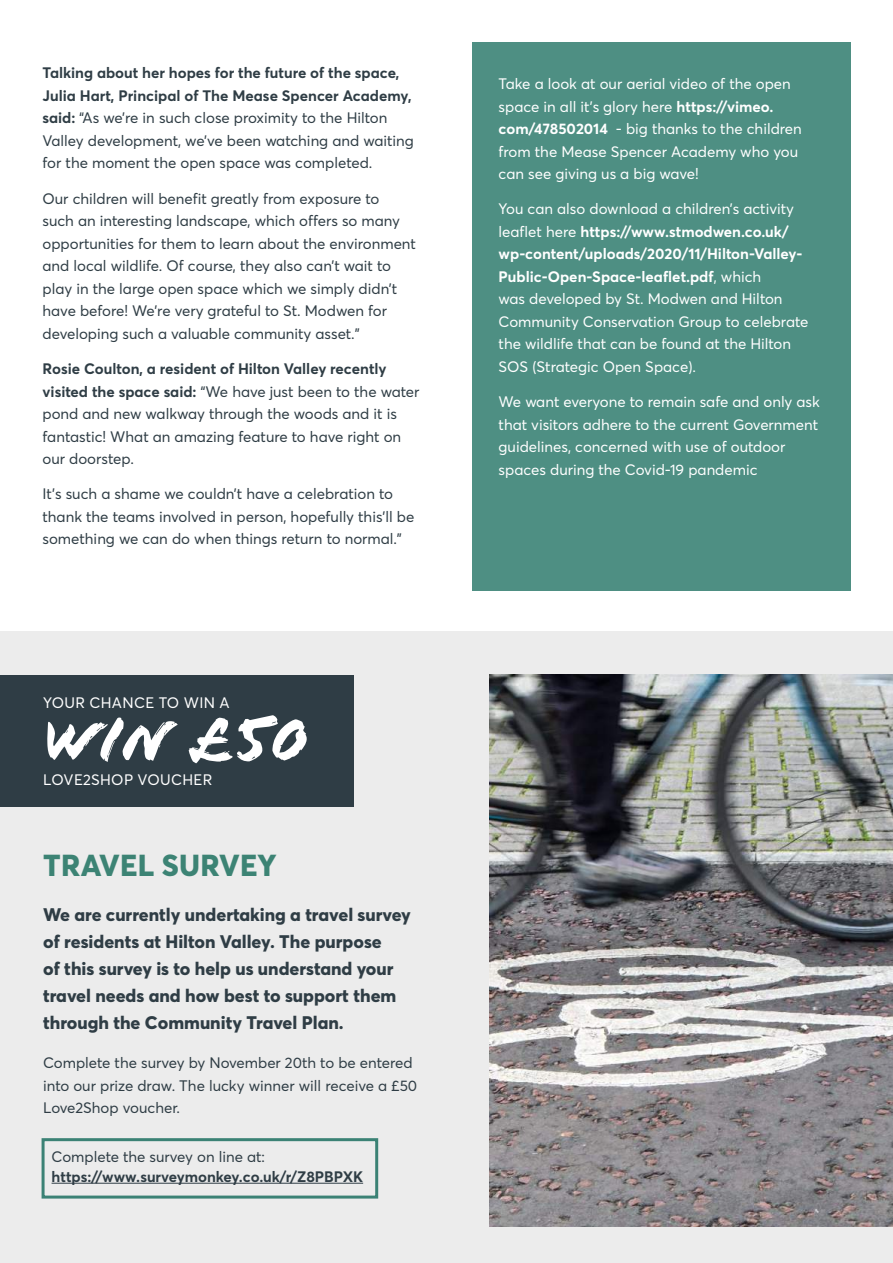
<style>
.page{position:relative;width:893px;height:1263px;background:#fff}
.page>*{position:absolute;margin:0;border:0;box-sizing:border-box;transform-origin:0 0}
.t1{font:800 30px "Averta Std";letter-spacing:.01em;color:#3c8374}
.t2{font:800 18px/27px "Averta Std";color:#2f3d45}
.t3{font:15px/22.5px "Averta Std";color:#2f3d45}
.t4{font:15px/22.5px "Averta Std";color:#fff}
.t5{font:700 15px "Averta Std";color:#2f3d45}
.t6{font:15px "Averta Std";letter-spacing:.025em;color:#fff}
.s1{font-weight:700}
</style>
<div class="page">
<div style="left:472px;top:43px;width:378px;height:548px;background:#4e8f83"></div>
<div style="left:0;top:631px;width:893px;height:632px;background:#ececec"></div>
<img style="left:490px;top:675px;width:403px;height:551px">
<hr style="left:52px;top:1183px;width:311px;height:1px;background:#2f3d45">
<div style="left:0;top:675px;width:353px;height:131px;background:#2f3d45"></div>
<svg style="left:47px;top:715px;width:260px;height:48px"></svg>
<div style="left:42px;top:1138px;width:336px;height:60px;border:3px solid #3b8275"></div>
<p class="t3" style="left:43px;top:61px;width:373px"><span class="s1">Talking about her hopes for the future of the space, Julia Hart, Principal of The Mease Spencer Academy, said:</span> “As we’re in such close proximity to the Hilton Valley development, we’ve been watching and waiting for the moment the open space was completed.</p>
<p class="t3" style="left:43px;top:187px;width:375px">Our children will benefit greatly from exposure to<br>such an interesting landscape, which offers so many opportunities for them to learn about the environment and local wildlife. Of course, they also can’t wait to play in the large open space which we simply didn’t have before! We’re very grateful to St. Modwen for developing such a valuable community asset.”</p>
<p class="t3" style="left:43px;top:357px;width:378px"><span class="s1">Rosie Coulton, a resident of Hilton Valley recently visited the space said:</span> “We have just been to the water pond and new walkway through the woods and it is fantastic! What an amazing feature to have right on our doorstep.</p>
<p class="t3" style="left:43px;top:482px;width:373px">It’s such a shame we couldn’t have a celebration to thank the teams involved in person, hopefully this’ll be something we can do when things return to normal.”</p>
<p class="t6" style="left:43px;top:692px;width:188px">YOUR CHANCE TO WIN A</p>
<p class="t6" style="left:43px;top:770px;width:171px">LOVE2SHOP VOUCHER</p>
<h1 class="t1" style="left:43px;top:844px;width:235px">TRAVEL SURVEY</h1>
<p class="t2" style="left:43px;top:900px;width:369px">We are currently undertaking a travel survey of residents at Hilton Valley. The purpose<br>of this survey is to help us understand your travel needs and how best to support them through the Community Travel Plan.</p>
<p class="t3" style="left:43px;top:1051px;width:376px">Complete the survey by November 20th to be entered into our prize draw. The lucky winner will receive a £50<br>Love2Shop voucher.</p>
<p class="t3" style="left:52px;top:1145px;width:215px">Complete the survey on line at:</p>
<p class="t5" style="left:52px;top:1166px;width:313px">https://www.surveymonkey.co.uk/r/Z8PBPXK</p>
<p class="t4" style="left:499px;top:72px;width:305px">Take a look at our aerial video of the open space in all it’s glory here <span class="s1">https://vimeo. com/478502014</span> - big thanks to the children from the Mease Spencer Academy who you can see giving us a big wave!</p>
<p class="t4" style="left:499px;top:197px;width:311px">You can also download a children’s activity leaflet here <span class="s1">https://www.stmodwen.co.uk/ wp-content/uploads/2020/11/Hilton-Valley-Public-Open-Space-leaflet.pdf</span>, which<br>was developed by St. Modwen and Hilton Community Conservation Group to celebrate the wildlife that can be found at the Hilton SOS (Strategic Open Space).</p>
<p class="t4" style="left:499px;top:390px;width:323px">We want everyone to remain safe and only ask that visitors adhere to the current Government guidelines, concerned with use of outdoor spaces during the Covid-19 pandemic</p>
</div>
